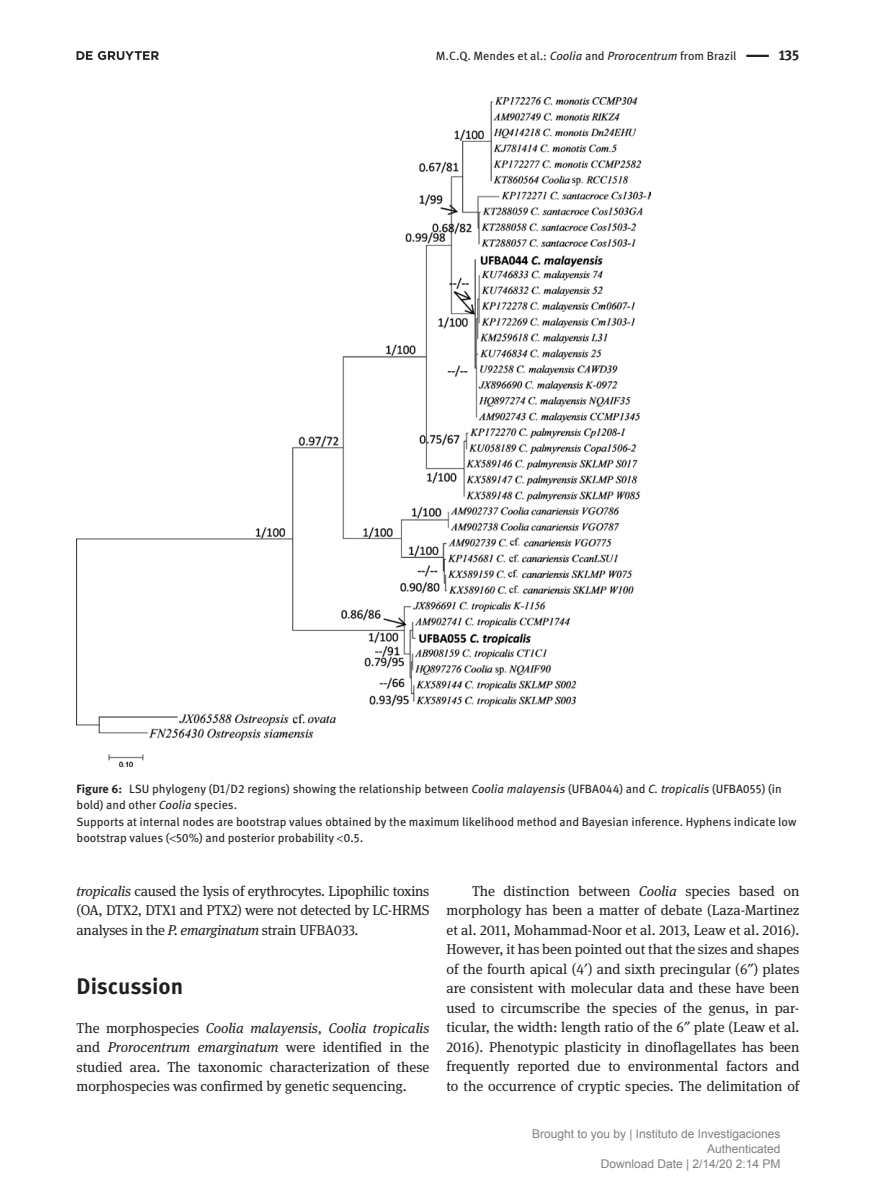
<style>
.page{position:relative;width:893px;height:1191px;background:#fff}
.page>*{position:absolute;margin:0;border:0;box-sizing:border-box;transform-origin:0 0}
.t1{font:700 22.5px "DG Meta Science";letter-spacing:-.005em;color:#231f20}
.t2{font:14.25px/19.5px "DG Meta Serif Science";color:#231f20;text-align:justify}
.t3{font:700 14.25px "DG Meta Science";color:#231f20}
.t4{font:12px/16.5px "DG Meta Science";color:#231f20}
.t5{font:12px/15px "Arial";color:#808080;text-align:right}
.s1{font-style:italic}
.s2{font-weight:700}
</style>
<div class="page">
<hr style="left:746px;top:55px;width:23px;height:2px;background:#231f20">
<img style="left:77px;top:98px;width:573px;height:668px">
<svg style="left:77px;top:51px;width:82px;height:9px"></svg>
<p class="t4" style="left:436px;top:47px;width:302px">M.C.Q. Mendes et al.: <span class="s1">Coolia</span> and <span class="s1">Prorocentrum</span> from Brazil</p>
<p class="t3" style="left:779px;top:44px;width:22px">135</p>
<p class="t4" style="left:77px;top:780px;width:721px"><span class="s2">Figure 6:</span> LSU phylogeny (D1/D2 regions) showing the relationship between <span class="s1">Coolia malayensis</span> (UFBA044) and <span class="s1">C. tropicalis</span> (UFBA055) (in bold) and other <span class="s1">Coolia</span> species.<br>Supports at internal nodes are bootstrap values obtained by the maximum likelihood method and Bayesian inference. Hyphens indicate low bootstrap values ( 50%) and posterior probability 0.5.</p>
<p class="t2" style="left:77px;top:881px;width:354px"><span class="s1">tropicalis</span> caused the lysis of erythrocytes. Lipophilic toxins (OA, DTX2, DTX1 and PTX2) were not detected by LC-HRMS analyses in the <span class="s1">P. emarginatum</span> strain UFBA033.</p>
<h1 class="t1" style="left:77px;top:967px;width:108px">Discussion</h1>
<p class="t2" style="left:77px;top:1017px;width:354px">The morphospecies <span class="s1">Coolia malayensis</span>, <span class="s1">Coolia tropicalis </span>and <span class="s1">Prorocentrum emarginatum</span> were identified in the studied area. The taxonomic characterization of these morphospecies was confirmed by genetic sequencing.</p>
<p class="t2" style="left:446px;top:881px;width:354px;text-indent:26px">The distinction between <span class="s1">Coolia</span> species based on morphology has been a matter of debate (Laza-Martinez et al. 2011, Mohammad-Noor et al. 2013, Leaw et al. 2016).<br>However, it has been pointed out that the sizes and shapes of the fourth apical (4 ) and sixth precingular (6 ) plates are consistent with molecular data and these have been used to circumscribe the species of the genus, in par&shy;ticular, the width: length ratio of the 6 plate (Leaw et al.<br>2016). Phenotypic plasticity in dinoflagellates has been frequently reported due to environmental factors and to the occurrence of cryptic species. The delimitation of</p>
<p class="t5" style="left:532px;top:1127px;width:250px">Brought to you by | Instituto de Investigaciones<br>Authenticated<br>Download Date | 2/14/20 2:14 PM</p>
</div>
